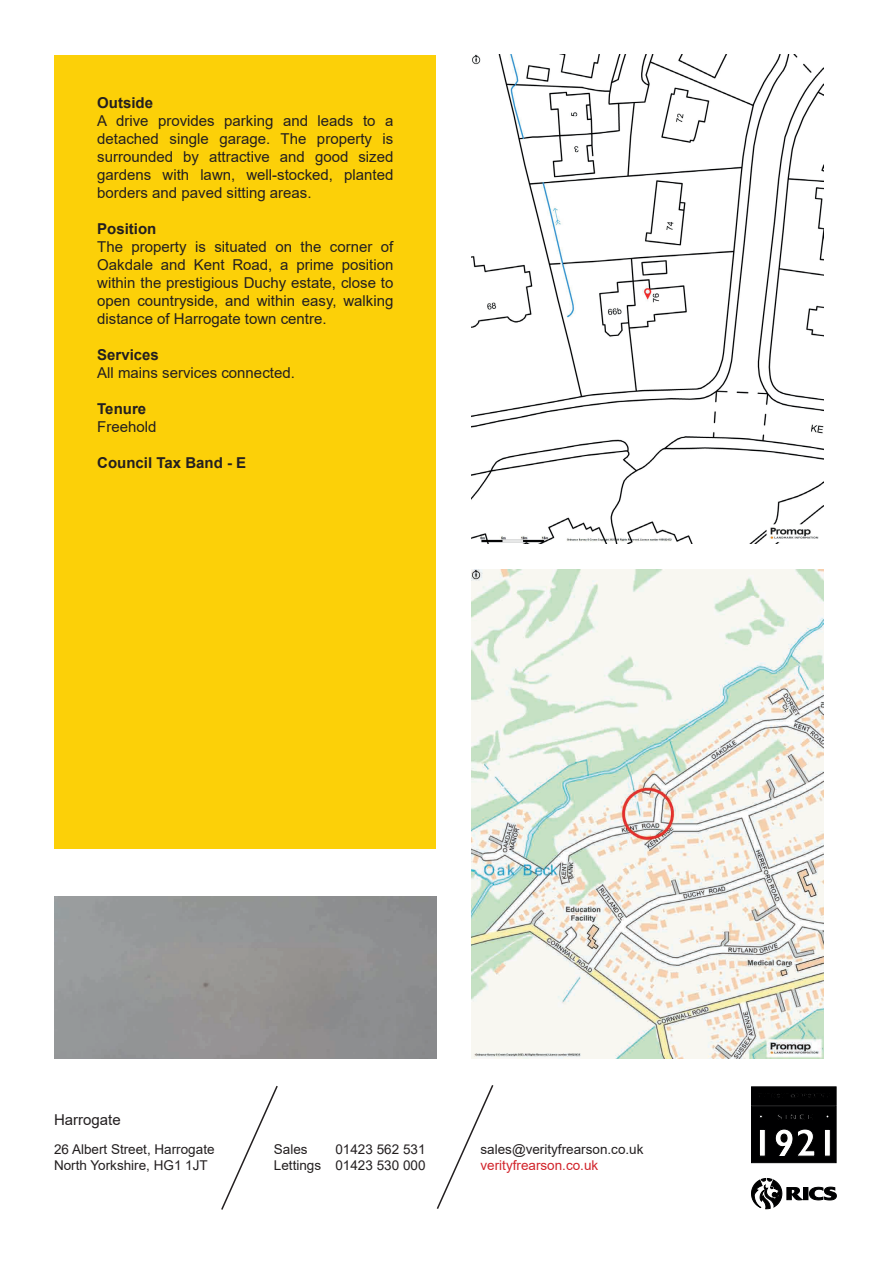
<style>
.page{position:relative;width:893px;height:1263px;background:#fff}
.page>*{position:absolute;margin:0;border:0;box-sizing:border-box;transform-origin:0 0}
.t1{font:15px/18px "Arial";color:#231f20;text-align:justify}
.t2{font:700 15px "Arial";color:#231f20}
.t3{font:13.5px/16.2px "Arial";color:#231f20}
.t4{font:13.5px "Arial";color:#d1232a}
</style>
<div class="page">
<div style="left:55px;top:55px;width:381px;height:793px;background:#fcd008"></div>
<img style="left:472px;top:54px;width:352px;height:489px">
<img style="left:472px;top:570px;width:352px;height:489px">
<svg style="left:221px;top:1085px;width:57px;height:125px"></svg>
<svg style="left:436px;top:1085px;width:58px;height:124px"></svg>
<svg style="left:751px;top:1086px;width:86px;height:77px;background:#1d1d1e"></svg>
<svg style="left:809px;top:1186px;width:28px;height:15px"></svg>
<div style="left:803px;top:1187px;width:5px;height:13px;background:#000001"></div>
<svg style="left:751px;top:1178px;width:52px;height:31px"></svg>
<p class="t2" style="left:97px;top:92px;width:57px">Outside</p>
<p class="t1" style="left:97px;top:112px;width:298px">A drive provides parking and leads to a detached single garage. The property is surrounded by attractive and good sized gardens with lawn, well-stocked, planted borders and paved sitting areas.</p>
<p class="t2" style="left:97px;top:218px;width:61px">Position</p>
<p class="t1" style="left:97px;top:238px;width:298px">The property is situated on the corner of Oakdale and Kent Road, a prime position within the prestigious Duchy estate, close to open countryside, and within easy, walking distance of Harrogate town centre.</p>
<p class="t2" style="left:97px;top:344px;width:63px">Services</p>
<p class="t1" style="left:97px;top:364px;width:199px">All mains services connected.</p>
<p class="t2" style="left:97px;top:398px;width:50px">Tenure</p>
<p class="t1" style="left:97px;top:418px;width:61px">Freehold</p>
<p class="t2" style="left:97px;top:452px;width:150px">Council Tax Band - E</p>
<p class="t1" style="left:54px;top:1111px;width:68px">Harrogate</p>
<p class="t3" style="left:54px;top:1141px;width:162px">26 Albert Street, Harrogate<br>North Yorkshire, HG1 1JT</p>
<p class="t3" style="left:274px;top:1141px;width:35px">Sales</p>
<p class="t3" style="left:274px;top:1141px;width:153px;text-align:right">01423 562 531<br>Lettings 01423 530 000</p>
<p class="t3" style="left:480px;top:1141px;width:164px">sales@verityfrearson.co.uk</p>
<p class="t4" style="left:480px;top:1156px;width:119px">verityfrearson.co.uk</p>
</div>
